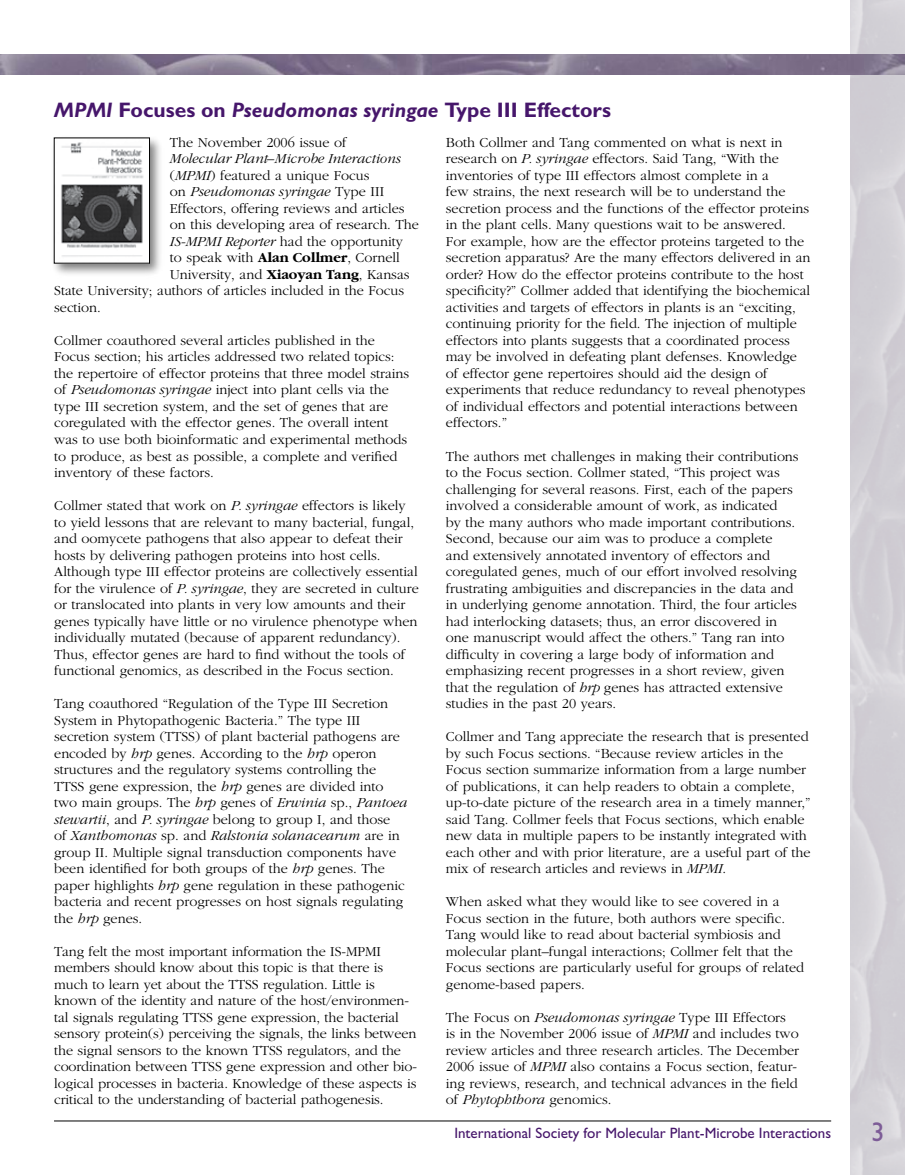
<style>
.page{position:relative;width:905px;height:1175px;background:#fff}
.page>*{position:absolute;margin:0;border:0;box-sizing:border-box;transform-origin:0 0}
.t1{font:700 21px "Gill Sans";color:#46166b}
.t2{font:15px "Gill Sans";color:#46166b}
.t3{font:300 14.25px/16.5px "Garamond";color:#000}
.t4{font:italic 300 14.25px "Garamond";color:#000}
.s1{font-style:italic}
.s2{font-style:normal}
.s3{font-weight:700}
</style>
<div class="page">
<img style="left:850px;top:0;width:54px;height:1174px">
<hr style="left:54px;top:1120px;width:777px;height:1px;background:#000">
<img style="left:0;top:54px;width:904px;height:20px">
<div style="left:50px;top:134px;width:114px;height:145px;background:#000;opacity:.5"></div>
<img style="left:56px;top:140px;width:92px;height:121px">
<svg style="left:872px;top:1122px;width:10px;height:19px"></svg>
<h1 class="t1" style="left:54px;top:97px;width:558px"><span class="s1">MPMI</span> Focuses on <span class="s1">Pseudomonas syringae</span> Type III Effectors</h1>
<p class="t3" style="left:170px;top:134px;width:178px">The November 2006 issue of</p>
<p class="t4" style="left:170px;top:151px;width:232px">Molecular Plant–Microbe Interactions</p>
<p class="t3" style="left:170px;top:167px;width:201px">(<span class="s1">MPMI</span>) featured a unique Focus</p>
<p class="t4" style="left:170px;top:184px;width:216px"><span class="s2">on</span> Pseudomonas syringae <span class="s2">Type III</span></p>
<p class="t3" style="left:170px;top:200px;width:236px">Effectors, offering reviews and articles</p>
<p class="t3" style="left:170px;top:217px;width:250px">on this developing area of research. The</p>
<p class="t3" style="left:170px;top:233px;width:235px"><span class="s1">IS-MPMI Reporter</span> had the opportunity</p>
<p class="t3" style="left:170px;top:250px;width:231px">to speak with <span class="s3">Alan Collmer</span>, Cornell</p>
<p class="t3" style="left:170px;top:266px;width:241px">University, and <span class="s3">Xiaoyan Tang</span>, Kansas</p>
<p class="t3" style="left:54px;top:283px;width:351px">State University; authors of articles included in the Focus</p>
<p class="t3" style="left:54px;top:299px;width:48px">section.</p>
<p class="t3" style="left:54px;top:332px;width:356px">Collmer coauthored several articles published in the Focus section; his articles addressed two related topics: the repertoire of effector proteins that three model strains of <span class="s1">Pseudomonas syringae</span> inject into plant cells via the type III secretion system, and the set of genes that are coregulated with the effector genes. The overall intent was to use both bioinformatic and experimental methods to produce, as best as possible, a complete and verified inventory of these factors.</p>
<p class="t3" style="left:54px;top:497px;width:366px">Collmer stated that work on <span class="s1">P. syringae</span> effectors is likely to yield lessons that are relevant to many bacterial, fungal, and oomycete pathogens that also appear to defeat their hosts by delivering pathogen proteins into host cells.<br>Although type III effector proteins are collectively essential for the virulence of <span class="s1">P. syringae</span>, they are secreted in culture or translocated into plants in very low amounts and their genes typically have little or no virulence phenotype when individually mutated (because of apparent redundancy).<br>Thus, effector genes are hard to find without the tools of functional genomics, as described in the Focus section.</p>
<p class="t3" style="left:54px;top:695px;width:354px">Tang coauthored “Regulation of the Type III Secretion System in Phytopathogenic Bacteria.” The type III secretion system (TTSS) of plant bacterial pathogens are encoded by <span class="s1">hrp</span> genes. According to the <span class="s1">hrp</span> operon structures and the regulatory systems controlling the TTSS gene expression, the <span class="s1">hrp</span> genes are divided into two main groups. The <span class="s1">hrp</span> genes of <span class="s1">Erwinia</span> sp., <span class="s1">Pantoea stewartii</span>, and <span class="s1">P. syringae</span> belong to group I, and those<br>of <span class="s1">Xanthomonas</span> sp. and <span class="s1">Ralstonia solanacearum</span> are in group II. Multiple signal transduction components have been identified for both groups of the <span class="s1">hrp</span> genes. The paper highlights <span class="s1">hrp</span> gene regulation in these pathogenic bacteria and recent progresses on host signals regulating the <span class="s1">hrp</span> genes.</p>
<p class="t3" style="left:54px;top:943px;width:364px">Tang felt the most important information the IS-MPMI members should know about this topic is that there is much to learn yet about the TTSS regulation. Little is known of the identity and nature of the host/environmen&shy;tal signals regulating TTSS gene expression, the bacterial sensory protein(s) perceiving the signals, the links between the signal sensors to the known TTSS regulators, and the coordination between TTSS gene expression and other bio&shy;logical processes in bacteria. Knowledge of these aspects is critical to the understanding of bacterial pathogenesis.</p>
<p class="t3" style="left:446px;top:134px;width:366px">Both Collmer and Tang commented on what is next in research on <span class="s1">P. syringae</span> effectors. Said Tang, “With the inventories of type III effectors almost complete in a<br>few strains, the next research will be to understand the secretion process and the functions of the effector proteins in the plant cells. Many questions wait to be answered.<br>For example, how are the effector proteins targeted to the secretion apparatus? Are the many effectors delivered in an order? How do the effector proteins contribute to the host specificity?” Collmer added that identifying the biochemical activities and targets of effectors in plants is an “exciting, continuing priority for the field. The injection of multiple effectors into plants suggests that a coordinated process may be involved in defeating plant defenses. Knowledge of effector gene repertoires should aid the design of experiments that reduce redundancy to reveal phenotypes of individual effectors and potential interactions between effectors.”</p>
<p class="t3" style="left:446px;top:448px;width:354px">The authors met challenges in making their contributions to the Focus section. Collmer stated, “This project was challenging for several reasons. First, each of the papers involved a considerable amount of work, as indicated<br>by the many authors who made important contributions.<br>Second, because our aim was to produce a complete and extensively annotated inventory of effectors and coregulated genes, much of our effort involved resolving frustrating ambiguities and discrepancies in the data and in underlying genome annotation. Third, the four articles had interlocking datasets; thus, an error discovered in one manuscript would affect the others.” Tang ran into difficulty in covering a large body of information and emphasizing recent progresses in a short review, given that the regulation of <span class="s1">hrp</span> genes has attracted extensive studies in the past 20 years.</p>
<p class="t3" style="left:446px;top:728px;width:366px">Collmer and Tang appreciate the research that is presented by such Focus sections. “Because review articles in the Focus section summarize information from a large number of publications, it can help readers to obtain a complete, up-to-date picture of the research area in a timely manner,” said Tang. Collmer feels that Focus sections, which enable new data in multiple papers to be instantly integrated with each other and with prior literature, are a useful part of the mix of research articles and reviews in <span class="s1">MPMI</span>.</p>
<p class="t3" style="left:446px;top:893px;width:360px">When asked what they would like to see covered in a Focus section in the future, both authors were specific.<br>Tang would like to read about bacterial symbiosis and molecular plant–fungal interactions; Collmer felt that the Focus sections are particularly useful for groups of related genome-based papers.</p>
<p class="t3" style="left:446px;top:1009px;width:354px">The Focus on <span class="s1">Pseudomonas syringae</span> Type III Effectors<br>is in the November 2006 issue of <span class="s1">MPMI</span> and includes two review articles and three research articles. The December 2006 issue of <span class="s1">MPMI</span> also contains a Focus section, featur&shy;ing reviews, research, and technical advances in the field of <span class="s1">Phytophthora</span> genomics.</p>
<p class="t2" style="left:454px;top:1123px;width:378px">International Society for Molecular Plant-Microbe Interactions</p>
</div>
